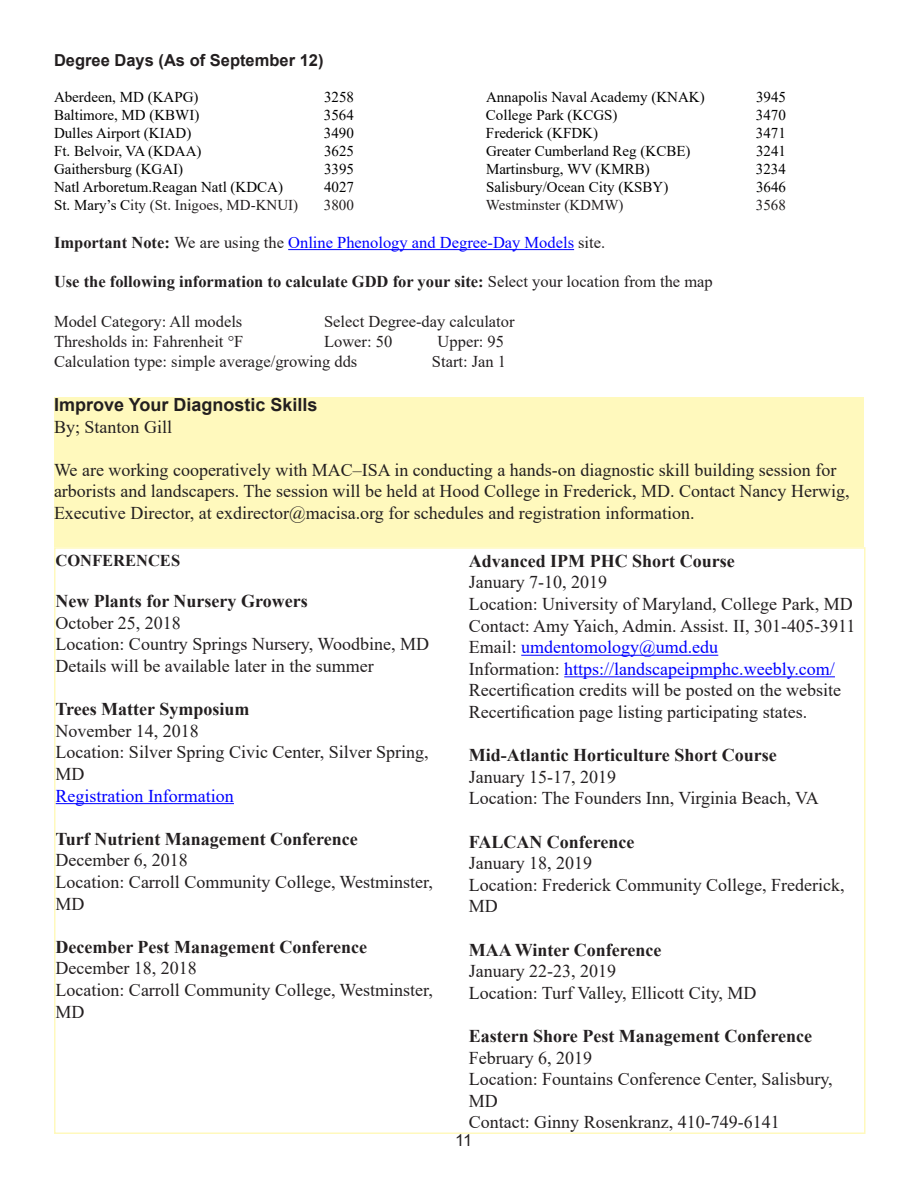
<style>
.page{position:relative;width:918px;height:1188px;background:#fff}
.page>*{position:absolute;margin:0;border:0;box-sizing:border-box;transform-origin:0 0}
.t1{font:18px/21.6px "Times New Roman";color:#231f20}
.t2{font:700 18px "Times New Roman";color:#231f20}
.t3{font:18px "Times New Roman";color:#00f}
.Headline{font:700 18px "Arial";color:#231f20}
.t4{font:16.5px "Times New Roman";color:#231f20}
.t5{font:700 16.5px "Times New Roman";color:#231f20}
.t6{font:16.5px "Times New Roman";color:#00f}
.Headline-2{font:700 16.5px "Arial";color:#231f20}
.t7{font:16.5px "Arial";color:#231f20}
.t8{font:15px "Times New Roman";color:#000}
.t9{font:15px "Times New Roman";color:#231f20}
.s1{color:#000}
.s2{font-weight:700;color:#231f20}
.s3{color:#231f20}
.s4{font-weight:400}
</style>
<div class="page">
<hr style="left:288px;top:249px;width:286px;height:1px;background:#00f">
<div style="left:54px;top:398px;width:810px;height:149px;background:#fff9bd"></div>
<hr style="left:56px;top:803px;width:178px;height:1px;background:#00f">
<hr style="left:521px;top:655px;width:197px;height:1px;background:#00f">
<hr style="left:564px;top:676px;width:271px;height:1px;background:#00f">
<p class="Headline-2" style="left:54px;top:49px;width:271px">Degree Days (As of September 12)</p>
<p class="t8" style="left:54px;top:86px;width:146px">Aberdeen, MD (KAPG)</p>
<p class="t8" style="left:324px;top:86px;width:31px">3258</p>
<p class="t8" style="left:486px;top:86px;width:220px">Annapolis Naval Academy (KNAK)</p>
<p class="t8" style="left:756px;top:86px;width:31px">3945</p>
<p class="t8" style="left:54px;top:104px;width:147px">Baltimore, MD (KBWI)</p>
<p class="t8" style="left:324px;top:104px;width:31px">3564</p>
<p class="t8" style="left:486px;top:104px;width:133px">College Park (KCGS)</p>
<p class="t8" style="left:756px;top:104px;width:31px">3470</p>
<p class="t8" style="left:54px;top:122px;width:139px">Dulles Airport (KIAD)</p>
<p class="t8" style="left:324px;top:122px;width:31px">3490</p>
<p class="t8" style="left:486px;top:122px;width:114px">Frederick (KFDK)</p>
<p class="t8" style="left:756px;top:122px;width:32px">3471</p>
<p class="t8" style="left:54px;top:140px;width:149px">Ft. Belvoir, VA (KDAA)</p>
<p class="t8" style="left:324px;top:140px;width:31px">3625</p>
<p class="t8" style="left:486px;top:140px;width:206px">Greater Cumberland Reg (KCBE)</p>
<p class="t8" style="left:756px;top:140px;width:31px">3241</p>
<p class="t8" style="left:54px;top:158px;width:131px">Gaithersburg (KGAI)</p>
<p class="t8" style="left:324px;top:158px;width:31px">3395</p>
<p class="t8" style="left:486px;top:158px;width:165px">Martinsburg, WV (KMRB)</p>
<p class="t8" style="left:756px;top:158px;width:31px">3234</p>
<p class="t8" style="left:54px;top:176px;width:231px">Natl Arboretum.Reagan Natl (KDCA)</p>
<p class="t8" style="left:324px;top:176px;width:31px">4027</p>
<p class="t8" style="left:486px;top:176px;width:184px">Salisbury/Ocean City (KSBY)</p>
<p class="t8" style="left:756px;top:176px;width:31px">3646</p>
<p class="t9" style="left:54px;top:194px;width:246px"><span class="s1">St. Mary’s C</span>ity (St. Inigoes, MD-KNUI)</p>
<p class="t9" style="left:324px;top:194px;width:31px">3800</p>
<p class="t9" style="left:486px;top:194px;width:139px">Westminster (KDMW)</p>
<p class="t9" style="left:756px;top:194px;width:31px">3568</p>
<p class="t6" style="left:54px;top:231px;width:553px"><span class="s2">Important Note:</span> <span class="s3">We are using the</span> Online Phenology and Degree-Day Models <span class="s3">site.</span></p>
<p class="t5" style="left:54px;top:270px;width:660px">Use the following information to calculate GDD for your site: <span class="s4">Select your location from the map</span></p>
<p class="t4" style="left:54px;top:310px;width:190px">Model Category: All models</p>
<p class="t4" style="left:324px;top:310px;width:192px">Select Degree-day calculator</p>
<p class="t4" style="left:54px;top:330px;width:191px">Thresholds in: Fahrenheit °F</p>
<p class="t4" style="left:324px;top:330px;width:70px">Lower: 50</p>
<p class="t4" style="left:438px;top:330px;width:68px">Upper: 95</p>
<p class="t4" style="left:54px;top:349px;width:305px">Calculation type: simple average/growing dds</p>
<p class="t4" style="left:432px;top:349px;width:76px">Start: Jan 1</p>
<p class="Headline" style="left:54px;top:392px;width:265px">Improve Your Diagnostic Skills</p>
<p class="t1" style="left:54px;top:415px;width:120px">By; Stanton Gill</p>
<p class="t1" style="left:54px;top:458px;width:797px">We are working cooperatively with MAC–ISA in conducting a hands-on diagnostic skill building session for arborists and landscapers. The session will be held at Hood College in Frederick, MD. Contact Nancy Herwig,<br>Executive Director, at exdirector@macisa.org for schedules and registration information.</p>
<p class="t5" style="left:56px;top:548px;width:126px">CONFERENCES</p>
<p class="t2" style="left:56px;top:588px;width:254px">New Plants for Nursery Growers</p>
<p class="t1" style="left:56px;top:611px;width:127px">October 25, 2018</p>
<p class="t1" style="left:56px;top:633px;width:375px">Location: Country Springs Nursery, Woodbine, MD</p>
<p class="t1" style="left:56px;top:655px;width:320px">Details will be available later in the summer</p>
<p class="t2" style="left:56px;top:696px;width:195px">Trees Matter Symposium</p>
<p class="t1" style="left:56px;top:719px;width:145px">November 14, 2018</p>
<p class="t1" style="left:56px;top:741px;width:375px">Location: Silver Spring Civic Center, Silver Spring,<br>MD</p>
<p class="t3" style="left:56px;top:783px;width:180px">Registration Information</p>
<p class="t2" style="left:56px;top:826px;width:304px">Turf Nutrient Management Conference</p>
<p class="t1" style="left:56px;top:849px;width:379px">December 6, 2018<br>Location: Carroll Community College, Westminster,<br>MD</p>
<p class="t2" style="left:56px;top:934px;width:313px">December Pest Management Conference</p>
<p class="t1" style="left:56px;top:957px;width:143px">December 18, 2018</p>
<p class="t1" style="left:56px;top:979px;width:379px">Location: Carroll Community College, Westminster,<br>MD</p>
<p class="t2" style="left:469px;top:548px;width:267px">Advanced IPM PHC Short Course</p>
<p class="t1" style="left:469px;top:571px;width:140px">January 7-10, 2019</p>
<p class="t1" style="left:469px;top:593px;width:385px">Location: University of Maryland, College Park, MD</p>
<p class="t1" style="left:469px;top:614px;width:388px">Contact: Amy Yaich, Admin. Assist. II, 301-405-3911</p>
<p class="t3" style="left:469px;top:635px;width:251px"><span class="s3">Email:</span> umdentomology@umd.edu</p>
<p class="t3" style="left:469px;top:656px;width:368px"><span class="s3">Information:</span> https://landscapeipmphc.weebly.com/</p>
<p class="t1" style="left:469px;top:679px;width:374px">Recertification credits will be posted on the website<br>Recertification page listing participating states.</p>
<p class="t2" style="left:469px;top:742px;width:310px">Mid-Atlantic Horticulture Short Course</p>
<p class="t1" style="left:469px;top:765px;width:149px">January 15-17, 2019</p>
<p class="t1" style="left:469px;top:787px;width:352px">Location: The Founders Inn, Virginia Beach, VA</p>
<p class="t2" style="left:469px;top:829px;width:167px">FALCAN Conference</p>
<p class="t1" style="left:469px;top:852px;width:377px">January 18, 2019<br>Location: Frederick Community College, Frederick,<br>MD</p>
<p class="t2" style="left:469px;top:937px;width:194px">MAA Winter Conference</p>
<p class="t1" style="left:469px;top:960px;width:149px">January 22-23, 2019</p>
<p class="t1" style="left:469px;top:981px;width:289px">Location: Turf Valley, Ellicott City, MD</p>
<p class="t2" style="left:469px;top:1023px;width:345px">Eastern Shore Pest Management Conference</p>
<p class="t1" style="left:469px;top:1046px;width:125px">February 6, 2019</p>
<p class="t1" style="left:469px;top:1068px;width:366px">Location: Fountains Conference Center, Salisbury,<br>MD</p>
<p class="t1" style="left:469px;top:1111px;width:312px">Contact: Ginny Rosenkranz, 410-749-6141</p>
<p class="t7" style="left:455px;top:1129px;width:19px">11</p>
</div>
